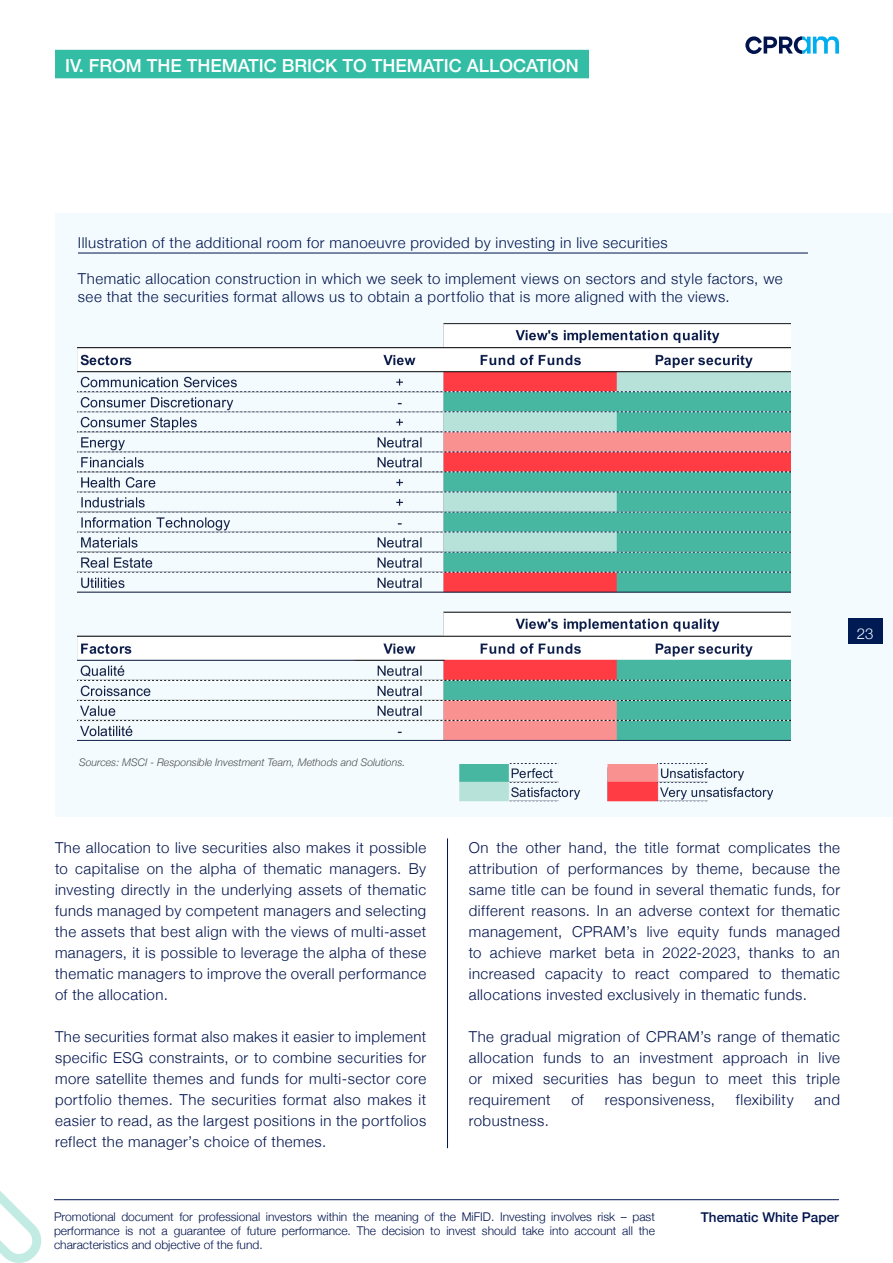
<style>
.page{position:relative;width:893px;height:1263px;background:#fff}
.page>*{position:absolute;margin:0;border:0;box-sizing:border-box;transform-origin:0 0}
.rubrique{font:500 18px "Helvetica Neue";color:#fff}
.courant{font:300 15px/21px "Helvetica Neue";letter-spacing:.035em;color:#00134d;text-align:justify}
.titre_graphe{font:300 15px/18px "Helvetica Neue";letter-spacing:.03em;color:#00134d}
.t1{font:300 15px "Helvetica Neue";color:#fff}
.t2{font:500 13.5px "Helvetica Neue";color:#00134d}
.t3{font:300 12px/14.4px "Helvetica Neue";color:#00134d;text-align:justify}
.courant-2{font:italic 300 10.5px "Helvetica Neue";color:#4e4f50}
</style>
<div class="page">
<hr style="left:54px;top:1199px;width:785px;height:1px;background:#00134d">
<svg style="left:745px;top:36px;width:94px;height:18px"></svg>
<div style="left:55px;top:50px;width:534px;height:28px;background:#33bda5"></div>
<div style="left:55px;top:213px;width:838px;height:603px;background:#f3fbfe"></div>
<img style="left:78px;top:323px;width:712px;height:479px">
<hr style="left:78px;top:253px;width:730px;height:1px;background:#00134d">
<hr style="left:447px;top:838px;width:1px;height:310px;background:#00134d">
<svg style="left:0;top:1191px;width:42px;height:72px"></svg>
<p class="rubrique" style="left:65px;top:51px;width:515px">IV. FROM THE THEMATIC BRICK TO THEMATIC ALLOCATION</p>
<p class="titre_graphe" style="left:78px;top:233px;width:591px">Illustration of the additional room for manoeuvre provided by investing in live securities</p>
<p class="titre_graphe" style="left:78px;top:269px;width:706px">Thematic allocation construction in which we seek to implement views on sectors and style factors, we see that the securities format allows us to obtain a portfolio that is more aligned with the views.</p>
<p class="t1" style="left:857px;top:621px;width:18px">23</p>
<p class="courant-2" style="left:79px;top:754px;width:328px">Sources: MSCI - Responsible Investment Team, Methods and Solutions.</p>
<p class="courant" style="left:55px;top:836px;width:373px">The allocation to live securities also makes it possible to capitalise on the alpha of thematic managers. By investing directly in the underlying assets of thematic funds managed by competent managers and selecting the assets that best align with the views of multi-asset managers, it is possible to leverage the alpha of these thematic managers to improve the overall performance of the allocation.</p>
<p class="courant" style="left:55px;top:1025px;width:373px">The securities format also makes it easier to implement specific ESG constraints, or to combine securities for more satellite themes and funds for multi-sector core portfolio themes. The securities format also makes it easier to read, as the largest positions in the portfolios reflect the manager’s choice of themes.</p>
<p class="courant" style="left:469px;top:836px;width:373px">On the other hand, the title format complicates the attribution of performances by theme, because the same title can be found in several thematic funds, for different reasons. In an adverse context for thematic management, CPRAM’s live equity funds managed to achieve market beta in 2022-2023, thanks to an increased capacity to react compared to thematic allocations invested exclusively in thematic funds.</p>
<p class="courant" style="left:469px;top:1025px;width:373px">The gradual migration of CPRAM’s range of thematic allocation funds to an investment approach in live or mixed securities has begun to meet this triple requirement</p>
<p class="courant" style="left:571px;top:1088px;width:14px">of</p>
<p class="courant" style="left:605px;top:1088px;width:112px">responsiveness,</p>
<p class="courant" style="left:736px;top:1088px;width:59px">flexibility</p>
<p class="courant" style="left:814px;top:1088px;width:27px">and</p>
<p class="courant" style="left:469px;top:1109px;width:82px">robustness.</p>
<p class="t3" style="left:54px;top:1208px;width:602px">Promotional document for professional investors within the meaning of the MiFID. Investing involves risk – past performance is not a guarantee of future performance. The decision to invest should take into account all the characteristics and objective of the fund.</p>
<p class="t2" style="left:701px;top:1206px;width:140px">Thematic White Paper</p>
</div>
